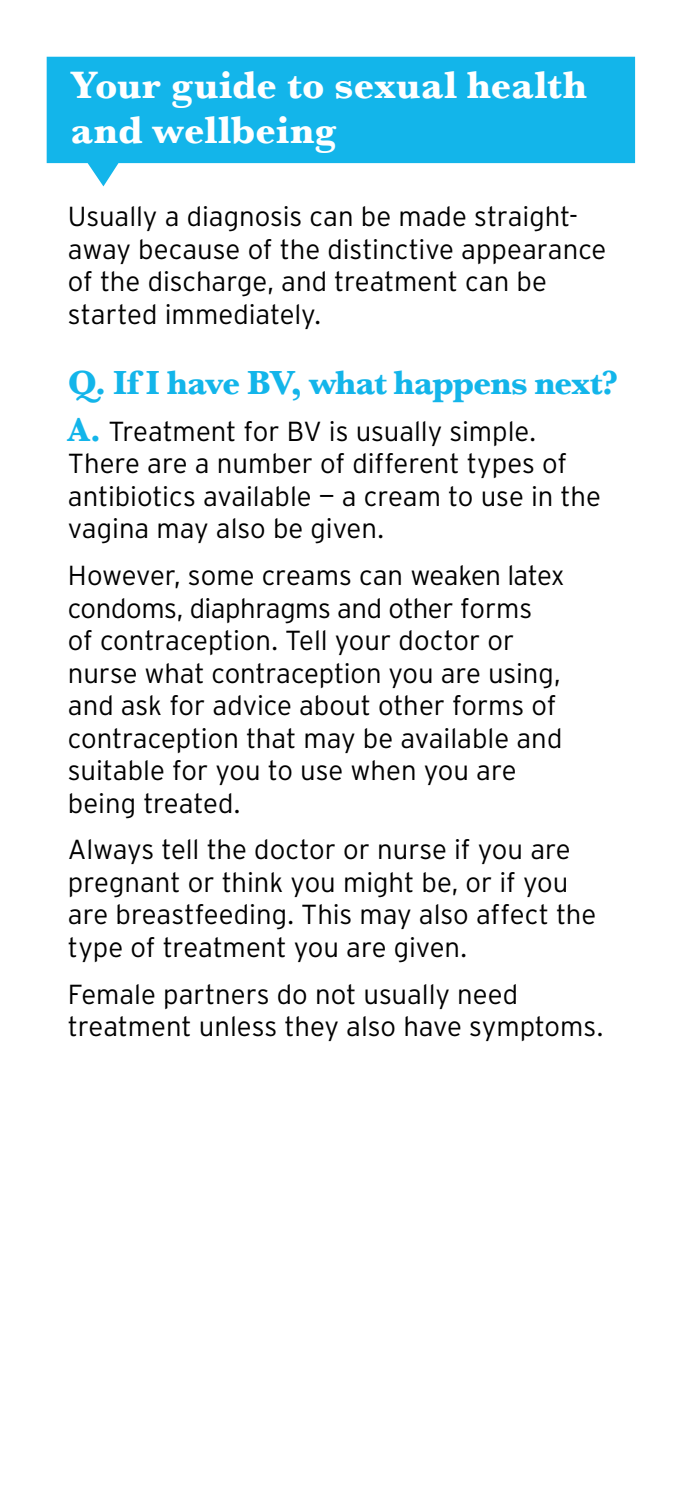
<style>
.page{position:relative;width:693px;height:1489px;background:#fff}
.page>*{position:absolute;margin:0;border:0;box-sizing:border-box;transform-origin:0 0}
.t1{font:700 40px/45px "Baskerville";letter-spacing:.005em;color:#fff}
.t2{font:700 35px "Baskerville";letter-spacing:-.03em;color:#13b5ea}
.t3{font:300 27.5px/32.5px "Interstate";color:#000}
.s1{font-family:"Baskerville";font-weight:700;font-size:34.5px;color:#13b5ea}
</style>
<div class="page">
<svg style="left:47px;top:57px;width:588px;height:129px;fill:#13b5ea"></svg>
<h1 class="t1" style="left:70px;top:62px;width:518px">Your guide to sexual health and wellbeing</h1>
<p class="t3" style="left:68px;top:200px;width:540px">Usually a diagnosis can be made straight&shy;away because of the distinctive appearance of the discharge, and treatment can be started immediately.</p>
<p class="t2" style="left:68px;top:361px;width:552px">Q. If I have BV, what happens next?</p>
<p class="t3" style="left:68px;top:414px;width:534px"><span class="s1">A.</span> Treatment for BV is usually simple.<br>There are a number of different types of antibiotics available — a cream to use in the vagina may also be given.</p>
<p class="t3" style="left:68px;top:559px;width:498px">However, some creams can weaken latex condoms, diaphragms and other forms<br>of contraception. Tell your doctor or nurse what contraception you are using, and ask for advice about other forms of contraception that may be available and suitable for you to use when you are being treated.</p>
<p class="t3" style="left:68px;top:833px;width:530px">Always tell the doctor or nurse if you are pregnant or think you might be, or if you are breastfeeding. This may also affect the type of treatment you are given.</p>
<p class="t3" style="left:68px;top:977px;width:537px">Female partners do not usually need treatment unless they also have symptoms.</p>
</div>
